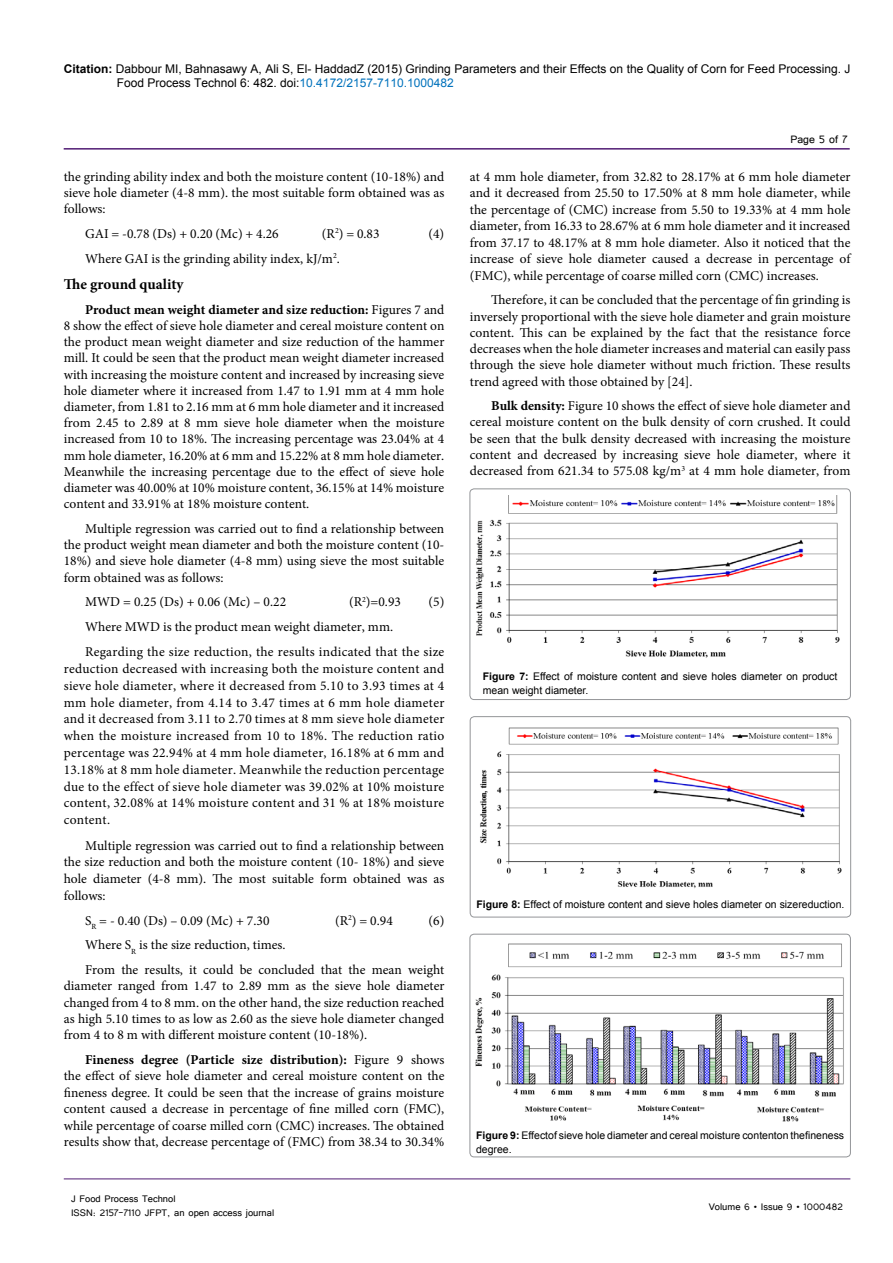
<style>
.page{position:relative;width:893px;height:1263px;background:#fff}
.page>*{position:absolute;margin:0;border:0;box-sizing:border-box;transform-origin:0 0}
.t1{font:700 15px "Minion Pro";color:#000}
.t2{font:13.5px/16.2px "Minion Pro";color:#000;text-align:justify}
.t3{font:13.5px/25.3px "Minion Pro";letter-spacing:.02em;color:#000}
.t4{font:13.5px "Tunga";color:#000}
.t5{font:12px/14.4px "Arial";color:#000}
.t6{font:12px/14.4px "Tunga";color:#000}
.t7{font:10.5px/13.5px "Arial";color:#000}
.s1{font-weight:700}
.s2{color:#0072bc}
</style>
<div class="page">
<hr style="left:64px;top:148px;width:786px;height:2px;background:#511c74">
<hr style="left:64px;top:1179px;width:786px;height:1px;background:#511c74">
<div style="left:470px;top:489px;width:380px;height:211px;border:1px solid #939598;border-radius:4px"></div>
<img style="left:476px;top:495px;width:364px;height:163px">
<div style="left:470px;top:717px;width:381px;height:200px;border:1px solid #939598;border-radius:4px"></div>
<img style="left:480px;top:727px;width:362px;height:162px">
<div style="left:470px;top:934px;width:380px;height:223px;border:1px solid #939598;border-radius:4px"></div>
<img style="left:475px;top:943px;width:369px;height:179px">
<p class="t5" style="left:117px;top:61px;width:735px;text-indent:-53px"><span class="s1">Citation:</span> Dabbour MI, Bahnasawy A, Ali S, El- HaddadZ (2015) Grinding Parameters and their Effects on the Quality of Corn for Feed Processing. J<br>Food Process Technol 6: 482. doi:<span class="s2">10.4172/2157-7110.1000482</span></p>
<p class="t2" style="left:64px;top:168px;width:382px">the grinding ability index and both the moisture content (10-18%) and sieve hole diameter (4-8 mm). the most suitable form obtained was as follows:</p>
<p class="t2" style="left:85px;top:226px;width:195px">GAI = -0.78 (Ds) + 0.20 (Mc) + 4.26</p>
<p class="t2" style="left:322px;top:226px;width:59px">(R<sup>2</sup>) = 0.83</p>
<p class="t2" style="left:428px;top:226px;width:17px">(4)</p>
<p class="t2" style="left:85px;top:250px;width:256px">Where GAI is the grinding ability index, kJ/m<sup>2</sup>.</p>
<p class="t1" style="left:64px;top:274px;width:121px">The ground quality</p>
<p class="t2" style="left:64px;top:301px;width:382px;text-indent:21px"><span class="s1">Product mean weight diameter and size reduction:</span> Figures 7 and 8 show the effect of sieve hole diameter and cereal moisture content on the product mean weight diameter and size reduction of the hammer mill. It could be seen that the product mean weight diameter increased with increasing the moisture content and increased by increasing sieve hole diameter where it increased from 1.47 to 1.91 mm at 4 mm hole diameter, from 1.81 to 2.16 mm at 6 mm hole diameter and it increased from 2.45 to 2.89 at 8 mm sieve hole diameter when the moisture increased from 10 to 18%. The increasing percentage was 23.04% at 4 mm hole diameter, 16.20% at 6 mm and 15.22% at 8 mm hole diameter.<br>Meanwhile the increasing percentage due to the effect of sieve hole diameter was 40.00% at 10% moisture content, 36.15% at 14% moisture content and 33.91% at 18% moisture content.</p>
<p class="t2" style="left:64px;top:521px;width:382px;text-indent:21px">Multiple regression was carried out to find a relationship between the product weight mean diameter and both the moisture content (10- 18%) and sieve hole diameter (4-8 mm) using sieve the most suitable form obtained was as follows:</p>
<p class="t2" style="left:85px;top:594px;width:203px">MWD = 0.25 (Ds) + 0.06 (Mc) – 0.22</p>
<p class="t2" style="left:349px;top:594px;width:53px">(R<sup>2</sup>)=0.93</p>
<p class="t2" style="left:429px;top:594px;width:17px">(5)</p>
<p class="t3" style="left:85px;top:614px;width:361px">Where MWD is the product mean weight diameter, mm.<br>Regarding the size reduction, the results indicated that the size</p>
<p class="t2" style="left:64px;top:660px;width:382px;line-height:16.8px">reduction decreased with increasing both the moisture content and sieve hole diameter, where it decreased from 5.10 to 3.93 times at 4 mm hole diameter, from 4.14 to 3.47 times at 6 mm hole diameter and it decreased from 3.11 to 2.70 times at 8 mm sieve hole diameter when the moisture increased from 10 to 18%. The reduction ratio percentage was 22.94% at 4 mm hole diameter, 16.18% at 6 mm and 13.18% at 8 mm hole diameter. Meanwhile the reduction percentage due to the effect of sieve hole diameter was 39.02% at 10% moisture content, 32.08% at 14% moisture content and 31 % at 18% moisture content.</p>
<p class="t2" style="left:64px;top:837px;width:382px;line-height:16.8px;text-indent:21px">Multiple regression was carried out to find a relationship between the size reduction and both the moisture content (10- 18%) and sieve hole diameter (4-8 mm). The most suitable form obtained was as follows:</p>
<p class="t2" style="left:85px;top:912px;width:186px">S<sub>R</sub> = - 0.40 (Ds) – 0.09 (Mc) + 7.30</p>
<p class="t2" style="left:335px;top:912px;width:59px">(R<sup>2</sup>) = 0.94</p>
<p class="t2" style="left:429px;top:912px;width:17px">(6)</p>
<p class="t2" style="left:85px;top:933px;width:361px;line-height:24.8px">Where S<sub>R</sub> is the size reduction, times.<br>From the results, it could be concluded that the mean weight</p>
<p class="t2" style="left:64px;top:978px;width:382px">diameter ranged from 1.47 to 2.89 mm as the sieve hole diameter changed from 4 to 8 mm. on the other hand, the size reduction reached as high 5.10 times to as low as 2.60 as the sieve hole diameter changed from 4 to 8 m with different moisture content (10-18%).</p>
<p class="t2" style="left:64px;top:1051px;width:382px;text-indent:21px"><span class="s1">Fineness degree (Particle size distribution):</span> Figure 9 shows the effect of sieve hole diameter and cereal moisture content on the fineness degree. It could be seen that the increase of grains moisture content caused a decrease in percentage of fine milled corn (FMC), while percentage of coarse milled corn (CMC) increases. The obtained results show that, decrease percentage of (FMC) from 38.34 to 30.34%</p>
<p class="t6" style="left:71px;top:1190px;width:205px">J Food Process Technol<br>ISSN: 2157-7110 JFPT, an open access journal</p>
<p class="t4" style="left:790px;top:131px;width:59px">Page 5 of 7</p>
<p class="t2" style="left:470px;top:168px;width:382px">at 4 mm hole diameter, from 32.82 to 28.17% at 6 mm hole diameter and it decreased from 25.50 to 17.50% at 8 mm hole diameter, while the percentage of (CMC) increase from 5.50 to 19.33% at 4 mm hole diameter, from 16.33 to 28.67% at 6 mm hole diameter and it increased from 37.17 to 48.17% at 8 mm hole diameter. Also it noticed that the increase of sieve hole diameter caused a decrease in percentage of (FMC), while percentage of coarse milled corn (CMC) increases.</p>
<p class="t2" style="left:470px;top:292px;width:382px;text-indent:21px">Therefore, it can be concluded that the percentage of fin grinding is inversely proportional with the sieve hole diameter and grain moisture content. This can be explained by the fact that the resistance force decreases when the hole diameter increases and material can easily pass through the sieve hole diameter without much friction. These results trend agreed with those obtained by [24].</p>
<p class="t2" style="left:470px;top:398px;width:382px;text-indent:21px"><span class="s1">Bulk density:</span> Figure 10 shows the effect of sieve hole diameter and cereal moisture content on the bulk density of corn crushed. It could be seen that the bulk density decreased with increasing the moisture content and decreased by increasing sieve hole diameter, where it decreased from 621.34 to 575.08 kg/m<sup>3</sup> at 4 mm hole diameter, from</p>
<p class="t7" style="left:483px;top:670px;width:356px"><span class="s1">Figure 7:</span> Effect of moisture content and sieve holes diameter on product mean weight diameter.</p>
<p class="t7" style="left:476px;top:897px;width:370px"><span class="s1">Figure 8:</span> Effect of moisture content and sieve holes diameter on sizereduction.</p>
<p class="t7" style="left:476px;top:1129px;width:370px"><span class="s1">Figure 9:</span> Effectof sieve hole diameter and cereal moisture contenton thefineness degree.</p>
<p class="t6" style="left:709px;top:1199px;width:136px">Volume 6 • Issue 9 • 1000482</p>
</div>
